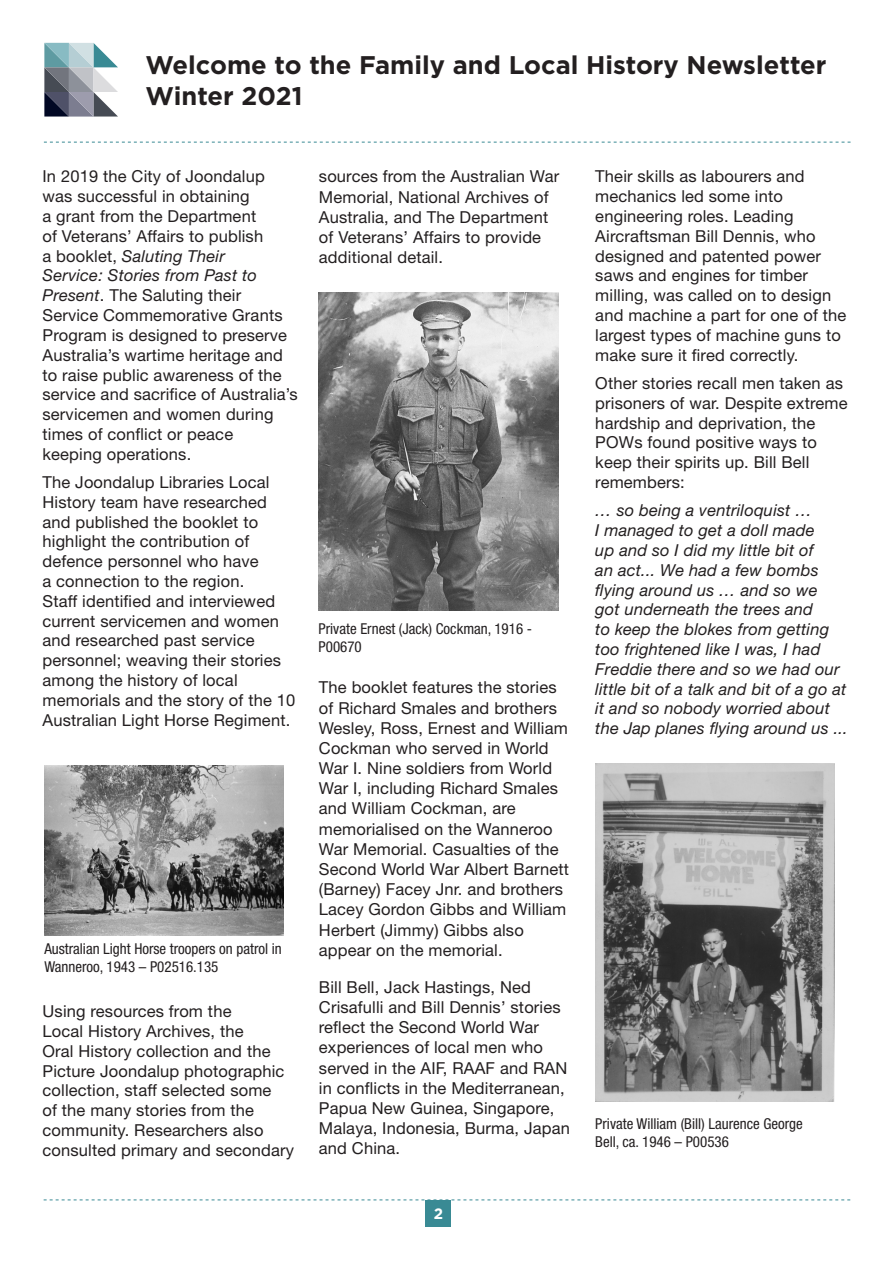
<style>
.page{position:relative;width:893px;height:1263px;background:#fff}
.page>*{position:absolute;margin:0;border:0;box-sizing:border-box;transform-origin:0 0}
.t1{font:700 25.5px "Gotham";color:#231f20}
.Body{font:16.5px/19.8px "Helvetica Neue LT Std";letter-spacing:.01em;color:#231f20}
.Body-2{font:italic 16.5px/19.8px "Helvetica Neue LT Std";letter-spacing:.01em;color:#231f20}
.Captions{font:condensed 15px/18px "Helvetica Neue LT Std";color:#231f20}
.Paragraph_Style_1{font:700 15px "Gotham";color:#fff}
.s1{font-style:italic}
</style>
<div class="page">
<div style="left:426px;top:1200px;width:25px;height:27px;background:#398a94"></div>
<svg style="left:44px;top:1199px;width:806px;height:1px"></svg>
<svg style="left:44px;top:142px;width:807px;height:1px"></svg>
<svg style="left:44px;top:43px;width:74px;height:74px"></svg>
<img style="left:44px;top:765px;width:240px;height:170px">
<img style="left:319px;top:293px;width:239px;height:318px">
<img style="left:595px;top:763px;width:240px;height:339px">
<p class="t1" style="left:146px;top:50px;width:682px">Welcome to the Family and Local History Newsletter</p>
<p class="t1" style="left:146px;top:81px;width:158px">Winter 2021</p>
<p class="Body" style="left:43px;top:166px;width:257px">In 2019 the City of Joondalup was successful in obtaining<br>a grant from the Department<br>of Veterans’ Affairs to publish<br>a booklet, <span class="s1">Saluting Their<br>Service: Stories from Past to<br>Present</span>. The Saluting their<br>Service Commemorative Grants<br>Program is designed to preserve<br>Australia’s wartime heritage and to raise public awareness of the service and sacrifice of Australia’s servicemen and women during times of conflict or peace<br>keeping operations.</p>
<p class="Body" style="left:43px;top:472px;width:254px">The Joondalup Libraries Local<br>History team have researched and published the booklet to highlight the contribution of defence personnel who have<br>a connection to the region.<br>Staff identified and interviewed current servicemen and women and researched past service personnel; weaving their stories among the history of local memorials and the story of the 10<br>Australian Light Horse Regiment.</p>
<p class="Captions" style="left:44px;top:940px;width:239px">Australian Light Horse troopers on patrol in<br>Wanneroo, 1943 – P02516.135</p>
<p class="Body" style="left:43px;top:1001px;width:253px">Using resources from the<br>Local History Archives, the<br>Oral History collection and the<br>Picture Joondalup photographic collection, staff selected some<br>of the many stories from the community. Researchers also consulted primary and secondary</p>
<p class="Body" style="left:319px;top:166px;width:242px">sources from the Australian War<br>Memorial, National Archives of<br>Australia, and The Department of Veterans’ Affairs to provide additional detail.</p>
<p class="Captions" style="left:319px;top:620px;width:215px">Private Ernest (Jack) Cockman, 1916 -<br>P00670</p>
<p class="Body" style="left:319px;top:677px;width:251px;line-height:20.2px">The booklet features the stories of Richard Smales and brothers<br>Wesley, Ross, Ernest and William<br>Cockman who served in World<br>War I. Nine soldiers from World<br>War I, including Richard Smales and William Cockman, are memorialised on the Wanneroo<br>War Memorial. Casualties of the<br>Second World War Albert Barnett (Barney) Facey Jnr. and brothers<br>Lacey Gordon Gibbs and William<br>Herbert (Jimmy) Gibbs also appear on the memorial.</p>
<p class="Body" style="left:319px;top:977px;width:252px">Bill Bell, Jack Hastings, Ned<br>Crisafulli and Bill Dennis’ stories reflect the Second World War experiences of local men who served in the AIF, RAAF and RAN in conflicts in the Mediterranean,<br>Papua New Guinea, Singapore,<br>Malaya, Indonesia, Burma, Japan and China.</p>
<p class="Paragraph_Style_1" style="left:434px;top:1205px;width:11px">2</p>
<p class="Body" style="left:595px;top:166px;width:253px">Their skills as labourers and mechanics led some into engineering roles. Leading<br>Aircraftsman Bill Dennis, who designed and patented power saws and engines for timber milling, was called on to design and machine a part for one of the largest types of machine guns to make sure it fired correctly.</p>
<p class="Body" style="left:595px;top:373px;width:254px">Other stories recall men taken as prisoners of war. Despite extreme hardship and deprivation, the<br>POWs found positive ways to keep their spirits up. Bill Bell remembers:</p>
<p class="Body-2" style="left:595px;top:500px;width:254px">… so being a ventriloquist …<br>I managed to get a doll made<br>up and so I did my little bit of<br>an act... We had a few bombs flying around us … and so we<br>got underneath the trees and<br>to keep the blokes from getting too frightened like I was, I had<br>Freddie there and so we had our little bit of a talk and bit of a go at it and so nobody worried about the Jap planes flying around us ...</p>
<p class="Captions" style="left:595px;top:1115px;width:209px">Private William (Bill) Laurence George<br>Bell, ca. 1946 – P00536</p>
</div>
